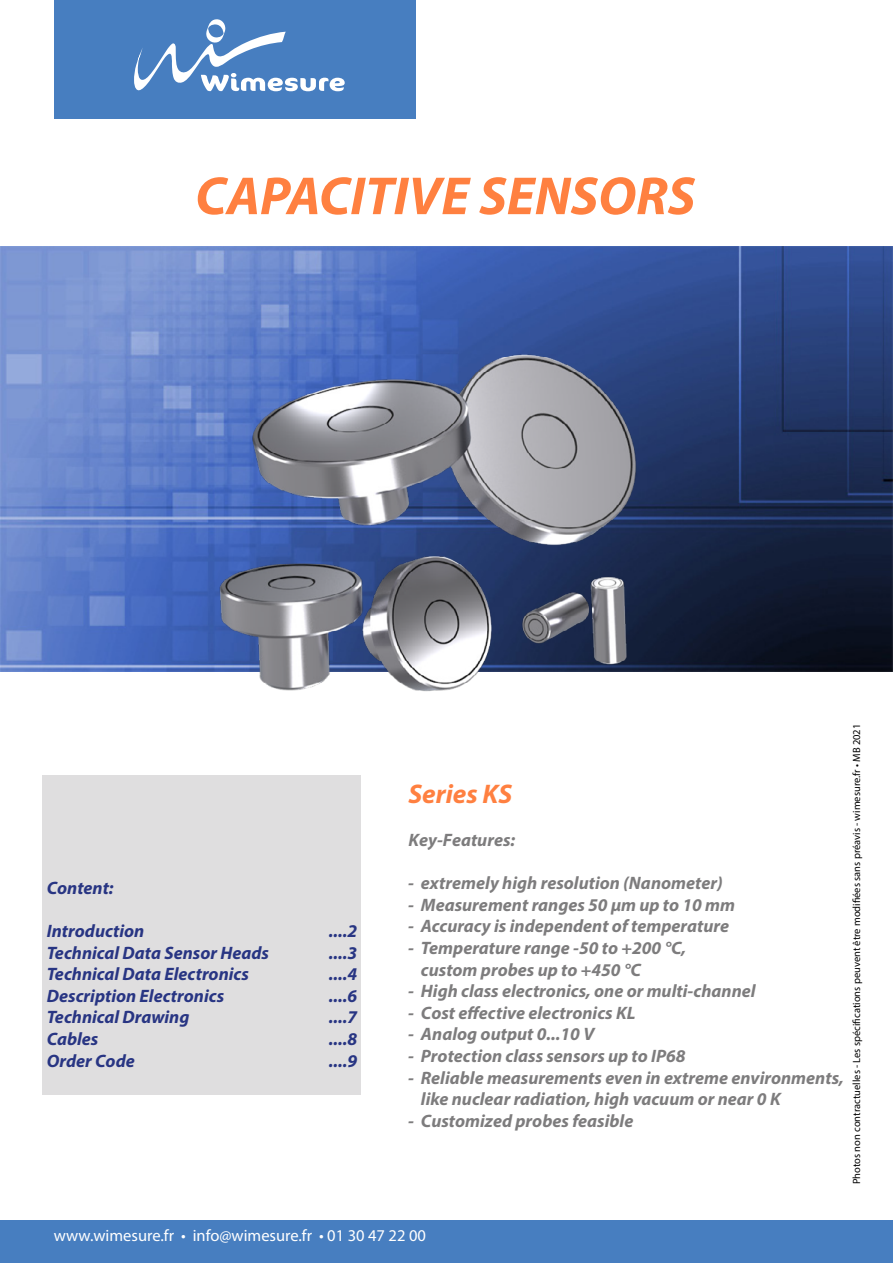
<style>
.page{position:relative;width:893px;height:1263px;background:#fff}
.page>*{position:absolute;margin:0;border:0;box-sizing:border-box;transform-origin:0 0}
.t1{font:italic 700 54px "Myriad Pro";color:#ff8040}
.t2{font:italic 700 27px "Myriad Pro";color:#ff8040}
.t3{font:italic 700 18px/21.6px "Myriad Pro";color:#7d7c7d}
.t4{font:italic 700 18px "Myriad Pro";color:#283583}
.t5{font:16.5px "Myriad Pro";color:#fff}
.t6{font:10.5px "Myriad Pro";color:#000}
</style>
<div class="page">
<div style="left:54px;top:0;width:362px;height:118px;background:#477ec0"></div>
<svg style="left:134px;top:19px;width:211px;height:72px"></svg>
<div style="left:0;top:1220px;width:893px;height:43px;background:#477ec0"></div>
<img style="left:0;top:247px;width:893px;height:425px">
<div style="left:43px;top:775px;width:318px;height:319px;background:#dfdedf"></div>
<img style="left:106px;top:247px;width:681px;height:445px">
<h1 class="t1" style="left:195px;top:161px;width:502px">CAPACITIVE SENSORS</h1>
<p class="t4" style="left:47px;top:876px;width:68px">Content:</p>
<p class="t4" style="left:47px;top:919px;width:99px">Introduction</p>
<p class="t4" style="left:329px;top:919px;width:30px">....2</p>
<p class="t4" style="left:47px;top:941px;width:224px">Technical Data Sensor Heads</p>
<p class="t4" style="left:329px;top:941px;width:30px">....3</p>
<p class="t4" style="left:47px;top:962px;width:204px">Technical Data Electronics</p>
<p class="t4" style="left:329px;top:962px;width:30px">....4</p>
<p class="t4" style="left:47px;top:984px;width:179px">Description Electronics</p>
<p class="t4" style="left:329px;top:984px;width:30px">....6</p>
<p class="t4" style="left:47px;top:1005px;width:144px">Technical Drawing</p>
<p class="t4" style="left:329px;top:1005px;width:30px">....7</p>
<p class="t4" style="left:47px;top:1027px;width:53px">Cables</p>
<p class="t4" style="left:329px;top:1027px;width:30px">....8</p>
<p class="t4" style="left:47px;top:1049px;width:90px">Order Code</p>
<p class="t4" style="left:329px;top:1049px;width:30px">....9</p>
<h2 class="t2" style="left:408px;top:776px;width:105px">Series KS</h2>
<p class="t3" style="left:408px;top:829px;width:108px">Key-Features:</p>
<p class="t3" style="left:408px;top:872px;width:316px">- extremely high resolution (Nanometer)</p>
<p class="t3" style="left:408px;top:893px;width:328px">- Measurement ranges 50 µm up to 10 mm</p>
<p class="t3" style="left:408px;top:915px;width:322px">- Accuracy is independent of temperature</p>
<p class="t3" style="left:421px;top:936px;width:267px;text-indent:-13px">- Temperature range -50 to +200 °C, custom probes up to +450 °C</p>
<p class="t3" style="left:408px;top:980px;width:349px">- High class electronics, one or multi-channel</p>
<p class="t3" style="left:408px;top:1001px;width:229px">- Cost effective electronics KL</p>
<p class="t3" style="left:408px;top:1023px;width:188px">- Analog output 0...10 V</p>
<p class="t3" style="left:408px;top:1044px;width:279px">- Protection class sensors up to IP68</p>
<p class="t3" style="left:421px;top:1066px;width:424px;text-indent:-13px">- Reliable measurements even in extreme environments, like nuclear radiation, high vacuum or near 0 K</p>
<p class="t3" style="left:408px;top:1109px;width:227px">- Customized probes feasible</p>
<p class="t6" style="left:850px;top:1184px;width:462px;rotate:-90deg">Photos non contractuelles - Les spécifications peuvent être modifiées sans préavis - wimesure.fr • MB 2021</p>
<p class="t5" style="left:54px;top:1225px;width:374px">www.wimesure.fr • info@wimesure.fr • 01 30 47 22 00</p>
</div>
